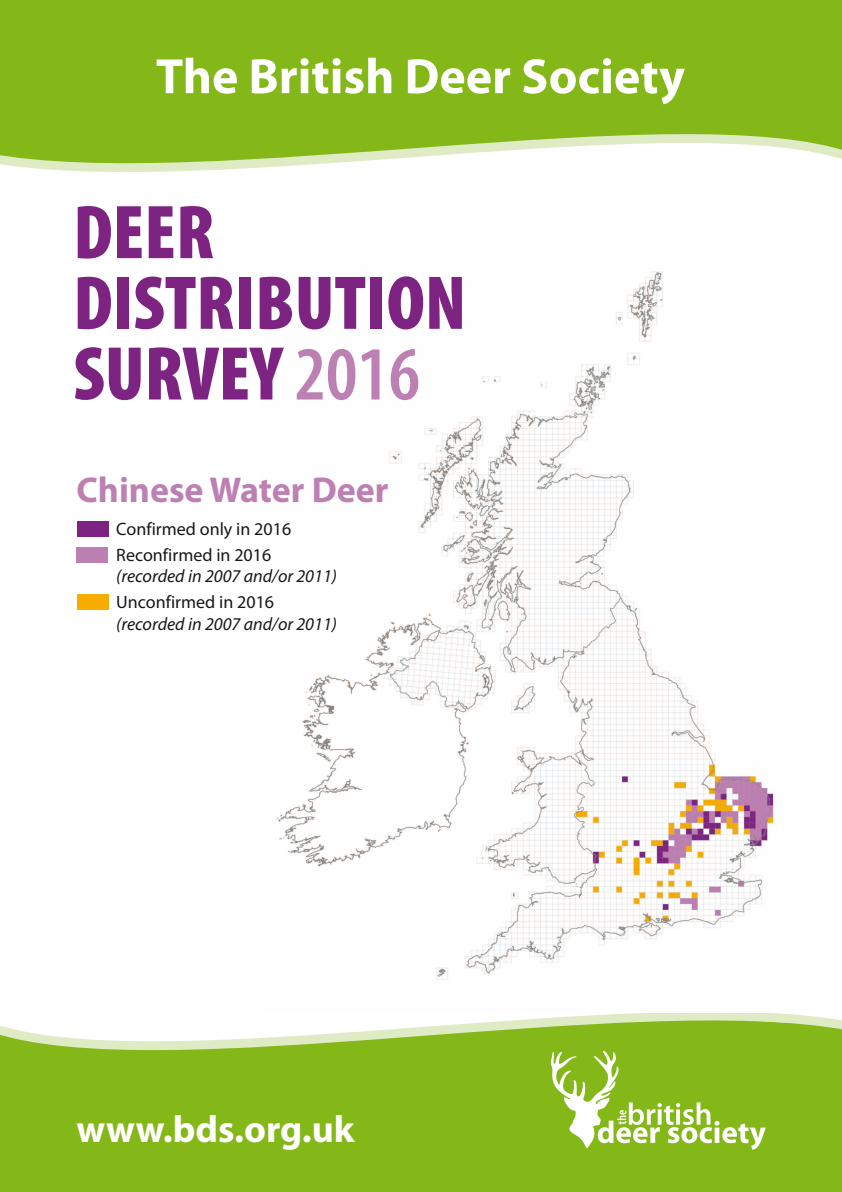
<style>
.page{position:relative;width:842px;height:1192px;background:#fff}
.page>*{position:absolute;margin:0;border:0;box-sizing:border-box;transform-origin:0 0}
.t1{font:900 condensed 76.9px/70.7px "Myriad Pro";color:#7d2482}
.t2{font:700 50px "Myriad Pro";color:#fff}
.t3{font:700 38px "Myriad Pro";color:#fff}
.t4{font:700 36px "Myriad Pro";color:#bc80b2}
.t5{font:18px/25.9px "Myriad Pro";color:#1a171c}
.t6{font:italic 18px "Myriad Pro";color:#1a171c}
.s1{font-weight:600;color:#bc80b2}
</style>
<div class="page">
<div style="left:0;top:1085px;width:842px;height:107px;background:#84b819"></div>
<svg style="left:0;top:1013px;width:842px;height:72px"></svg>
<svg style="left:551px;top:1051px;width:215px;height:99px"></svg>
<img style="left:277px;top:271px;width:497px;height:709px">
<div style="left:0;top:0;width:842px;height:100px;background:#84b819"></div>
<svg style="left:0;top:100px;width:842px;height:72px"></svg>
<div style="left:77px;top:521px;width:31px;height:15px;background:#7d2482"></div>
<div style="left:77px;top:547px;width:31px;height:15px;background:#bc80b2"></div>
<div style="left:77px;top:594px;width:31px;height:15px;background:#f7ad00"></div>
<h2 class="t2" style="left:156px;top:44px;width:531px">The British Deer Society</h2>
<h1 class="t1" style="left:73px;top:195px;width:394px">DEER<br>DISTRIBUTION<br>SURVEY <span class="s1">2016</span></h1>
<h3 class="t4" style="left:77px;top:466px;width:313px">Chinese Water Deer</h3>
<p class="t5" style="left:116px;top:516px;width:176px">Confirmed only in 2016<br>Reconfirmed in 2016</p>
<p class="t6" style="left:116px;top:565px;width:222px">(recorded in 2007 and/or 2011)</p>
<p class="t5" style="left:116px;top:589px;width:159px">Unconfirmed in 2016</p>
<p class="t6" style="left:116px;top:612px;width:222px">(recorded in 2007 and/or 2011)</p>
<h3 class="t3" style="left:77px;top:1104px;width:279px">www.bds.org.uk</h3>
</div>
